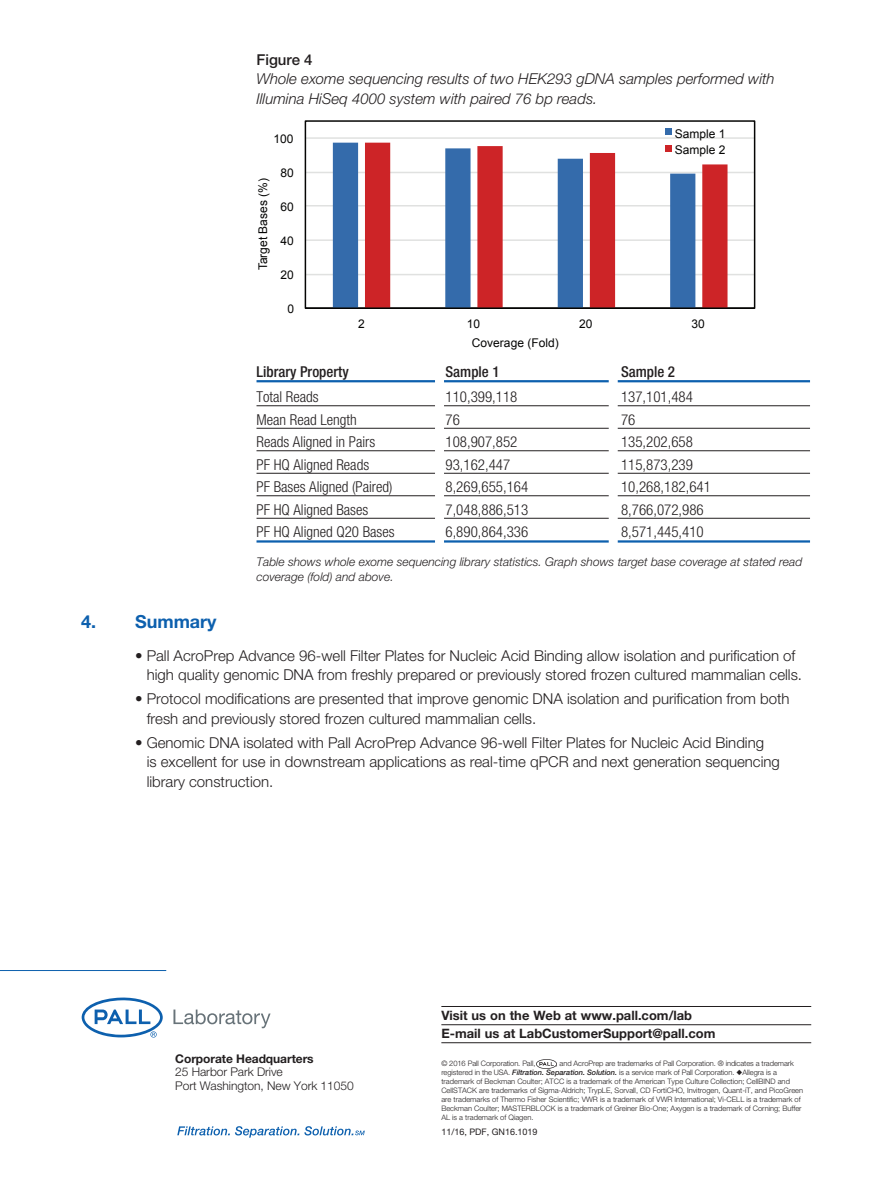
<style>
.page{position:relative;width:893px;height:1188px;background:#fff}
.page>*{position:absolute;margin:0;border:0;box-sizing:border-box;transform-origin:0 0}
.Level_1_Subhead{font:700 18px "Helvetica Neue LT Std";color:#0d60ae}
.Level_1_Body_Text{font:300 15px/19.5px "Helvetica Neue LT Std";color:#231f20}
.Level_3_Chart_Copy{font:300 condensed 15px "Helvetica Neue LT Std";color:#231f20}
.Level_3_Fig_Tab_Titl{font:italic 300 15px/19.5px "Helvetica Neue LT Std";color:#231f20}
.Level_3_Chart_Head_R{font:500 condensed 15px "Helvetica Neue LT Std";color:#231f20}
.Level_3_Fig_Tab_Num{font:500 15px "Helvetica Neue LT Std";color:#231f20}
.z_Web_address_Sign-o{font:700 12.9px "Helvetica Neue LT Std";color:#231f20}
.Level_2_Graph_Char_F{font:italic 300 12px/15px "Helvetica Neue LT Std";color:#231f20}
.t1{font:12px/16.5px "Arial";color:#050504}
.t2{font:300 12px "Helvetica Neue LT Std";letter-spacing:-.005em;color:#231f20}
.t3{font:700 12px "Helvetica Neue LT Std";letter-spacing:-.005em;color:#231f20}
.z_GN_Sign-off{font:9px "Helvetica Neue LT Std";color:#231f20}
._10_Disclaimer{font:300 7.5px/9px "Helvetica Neue LT Std";color:#231f20}
.s1{font-weight:500;font-style:italic}
</style>
<div class="page">
<hr style="left:256px;top:380px;width:554px;height:2px;background:#0d60ae">
<hr style="left:256px;top:406px;width:554px;height:1px;background:#231f20">
<hr style="left:256px;top:428px;width:554px;height:1px;background:#231f20">
<hr style="left:256px;top:451px;width:554px;height:1px;background:#231f20">
<hr style="left:256px;top:473px;width:554px;height:1px;background:#231f20">
<hr style="left:256px;top:496px;width:554px;height:1px;background:#231f20">
<hr style="left:256px;top:518px;width:554px;height:1px;background:#231f20">
<hr style="left:256px;top:540px;width:554px;height:3px;background:#0d60ae">
<svg style="left:82px;top:998px;width:81px;height:40px"></svg>
<svg style="left:173px;top:1010px;width:98px;height:18px"></svg>
<svg style="left:177px;top:1126px;width:188px;height:12px"></svg>
<hr style="left:0;top:970px;width:166px;height:1px;background:#0d60ae">
<hr style="left:441px;top:1006px;width:370px;height:1px;background:#231f20">
<hr style="left:441px;top:1024px;width:370px;height:1px;background:#231f20">
<hr style="left:441px;top:1042px;width:370px;height:1px;background:#231f20">
<img style="left:537px;top:1059px;width:19px;height:10px">
<hr style="left:305px;top:274px;width:450px;height:1px;background:#e0e1e0">
<hr style="left:305px;top:239px;width:450px;height:2px;background:#e0e1e0">
<hr style="left:305px;top:205px;width:450px;height:2px;background:#e0e1e0">
<hr style="left:305px;top:172px;width:450px;height:1px;background:#e0e1e0">
<hr style="left:305px;top:137px;width:450px;height:2px;background:#e0e1e0">
<div style="left:305px;top:120px;width:450px;height:189px;border:2px solid #050504"></div>
<svg style="left:333px;top:143px;width:32px;height:164px;fill:#346bab"></svg>
<svg style="left:365px;top:143px;width:362px;height:164px"></svg>
<hr style="left:305px;top:307px;width:450px;height:2px;background:#050504">
<div style="left:665px;top:128px;width:7px;height:7px;background:#346bab"></div>
<div style="left:665px;top:145px;width:7px;height:7px;background:#cd2427"></div>
<div style="left:609px;top:368px;width:9px;height:181px;background:#fff"></div>
<div style="left:435px;top:368px;width:9px;height:181px;background:#fff"></div>
<p class="Level_3_Fig_Tab_Num" style="left:256px;top:50px;width:58px">Figure 4</p>
<p class="Level_3_Fig_Tab_Titl" style="left:256px;top:69px;width:520px">Whole exome sequencing results of two HEK293 gDNA samples performed with<br>Illumina HiSeq 4000 system with paired 76 bp reads.</p>
<p class="t1" style="left:273px;top:131px;width:22px">100</p>
<p class="t1" style="left:255px;top:270px;width:94px;rotate:-90deg">Target Bases (%)</p>
<p class="t1" style="left:280px;top:165px;width:15px">80</p>
<p class="t1" style="left:280px;top:199px;width:15px">60</p>
<p class="t1" style="left:280px;top:233px;width:15px">40</p>
<p class="t1" style="left:280px;top:267px;width:15px">20</p>
<p class="t1" style="left:288px;top:301px;width:8px">0</p>
<p class="t1" style="left:675px;top:126px;width:52px">Sample 1<br>Sample 2</p>
<p class="t1" style="left:358px;top:316px;width:8px">2</p>
<p class="t1" style="left:467px;top:316px;width:15px">10</p>
<p class="t1" style="left:579px;top:316px;width:15px">20</p>
<p class="t1" style="left:691px;top:316px;width:15px">30</p>
<p class="t1" style="left:472px;top:334px;width:88px">Coverage (Fold)</p>
<p class="Level_3_Chart_Head_R" style="left:256px;top:362px;width:94px">Library Property</p>
<p class="Level_3_Chart_Head_R" style="left:446px;top:362px;width:56px">Sample 1</p>
<p class="Level_3_Chart_Head_R" style="left:621px;top:362px;width:56px">Sample 2</p>
<p class="Level_3_Chart_Copy" style="left:256px;top:388px;width:64px">Total Reads</p>
<p class="Level_3_Chart_Copy" style="left:446px;top:388px;width:73px">110,399,118</p>
<p class="Level_3_Chart_Copy" style="left:621px;top:388px;width:73px">137,101,484</p>
<p class="Level_3_Chart_Copy" style="left:256px;top:411px;width:102px">Mean Read Length</p>
<p class="Level_3_Chart_Copy" style="left:446px;top:411px;width:16px">76</p>
<p class="Level_3_Chart_Copy" style="left:621px;top:411px;width:16px">76</p>
<p class="Level_3_Chart_Copy" style="left:256px;top:433px;width:120px">Reads Aligned in Pairs</p>
<p class="Level_3_Chart_Copy" style="left:446px;top:433px;width:73px">108,907,852</p>
<p class="Level_3_Chart_Copy" style="left:621px;top:433px;width:73px">135,202,658</p>
<p class="Level_3_Chart_Copy" style="left:256px;top:456px;width:114px">PF HQ Aligned Reads</p>
<p class="Level_3_Chart_Copy" style="left:446px;top:456px;width:66px">93,162,447</p>
<p class="Level_3_Chart_Copy" style="left:621px;top:456px;width:73px">115,873,239</p>
<p class="Level_3_Chart_Copy" style="left:256px;top:478px;width:137px">PF Bases Aligned (Paired)</p>
<p class="Level_3_Chart_Copy" style="left:446px;top:478px;width:84px">8,269,655,164</p>
<p class="Level_3_Chart_Copy" style="left:621px;top:478px;width:91px">10,268,182,641</p>
<p class="Level_3_Chart_Copy" style="left:256px;top:501px;width:113px">PF HQ Aligned Bases</p>
<p class="Level_3_Chart_Copy" style="left:446px;top:501px;width:84px">7,048,886,513</p>
<p class="Level_3_Chart_Copy" style="left:621px;top:501px;width:84px">8,766,072,986</p>
<p class="Level_3_Chart_Copy" style="left:256px;top:523px;width:140px">PF HQ Aligned Q20 Bases</p>
<p class="Level_3_Chart_Copy" style="left:446px;top:523px;width:84px">6,890,864,336</p>
<p class="Level_3_Chart_Copy" style="left:621px;top:523px;width:84px">8,571,445,410</p>
<p class="Level_2_Graph_Char_F" style="left:256px;top:554px;width:547px">Table shows whole exome sequencing library statistics. Graph shows target base coverage at stated read coverage (fold) and above.</p>
<p class="Level_1_Subhead" style="left:81px;top:610px;width:137px">4. Summary</p>
<p class="Level_1_Body_Text" style="left:147px;top:645px;width:657px;text-indent:-12px">• Pall AcroPrep Advance 96-well Filter Plates for Nucleic Acid Binding allow isolation and purification of high quality genomic DNA from freshly prepared or previously stored frozen cultured mammalian cells.</p>
<p class="Level_1_Body_Text" style="left:147px;top:689px;width:644px;text-indent:-12px">• Protocol modifications are presented that improve genomic DNA isolation and purification from both fresh and previously stored frozen cultured mammalian cells.</p>
<p class="Level_1_Body_Text" style="left:147px;top:732px;width:635px;text-indent:-12px">• Genomic DNA isolated with Pall AcroPrep Advance 96-well Filter Plates for Nucleic Acid Binding<br>is excellent for use in downstream applications as real-time qPCR and next generation sequencing library construction.</p>
<p class="t3" style="left:175px;top:1051px;width:140px">Corporate Headquarters</p>
<p class="t2" style="left:175px;top:1065px;width:109px">25 Harbor Park Drive</p>
<p class="t2" style="left:175px;top:1078px;width:180px">Port Washington, New York 11050</p>
<p class="z_Web_address_Sign-o" style="left:441px;top:1007px;width:252px">Visit us on the Web at www.pall.com/lab</p>
<p class="z_Web_address_Sign-o" style="left:441px;top:1025px;width:276px">E-mail us at LabCustomerSupport@pall.com</p>
<p class="_10_Disclaimer" style="left:441px;top:1059px;width:96px">© 2016 Pall Corporation. Pall,</p>
<p class="_10_Disclaimer" style="left:441px;top:1059px;width:363px;text-indent:114px">, and AcroPrep are trademarks of Pall Corporation. ® indicates a trademark registered in the USA. <span class="s1">Filtration. Separation. Solution.</span> is a service mark of Pall Corporation. ◆Allegra is a trademark of Beckman Coulter; ATCC is a trademark of the American Type Culture Collection; CellBIND and CellSTACK are trademarks of Sigma-Aldrich; TrypLE, Sorvall, CD FortiCHO, Invitrogen, Quant-iT, and PicoGreen are trademarks of Thermo Fisher Scientific; VWR is a trademark of VWR International; Vi-CELL is a trademark of Beckman Coulter; MASTERBLOCK is a trademark of Greiner Bio-One; Axygen is a trademark of Corning; Buffer AL is a trademark of Qiagen.</p>
<p class="z_GN_Sign-off" style="left:441px;top:1127px;width:98px">11/16, PDF, GN16.1019</p>
</div>
